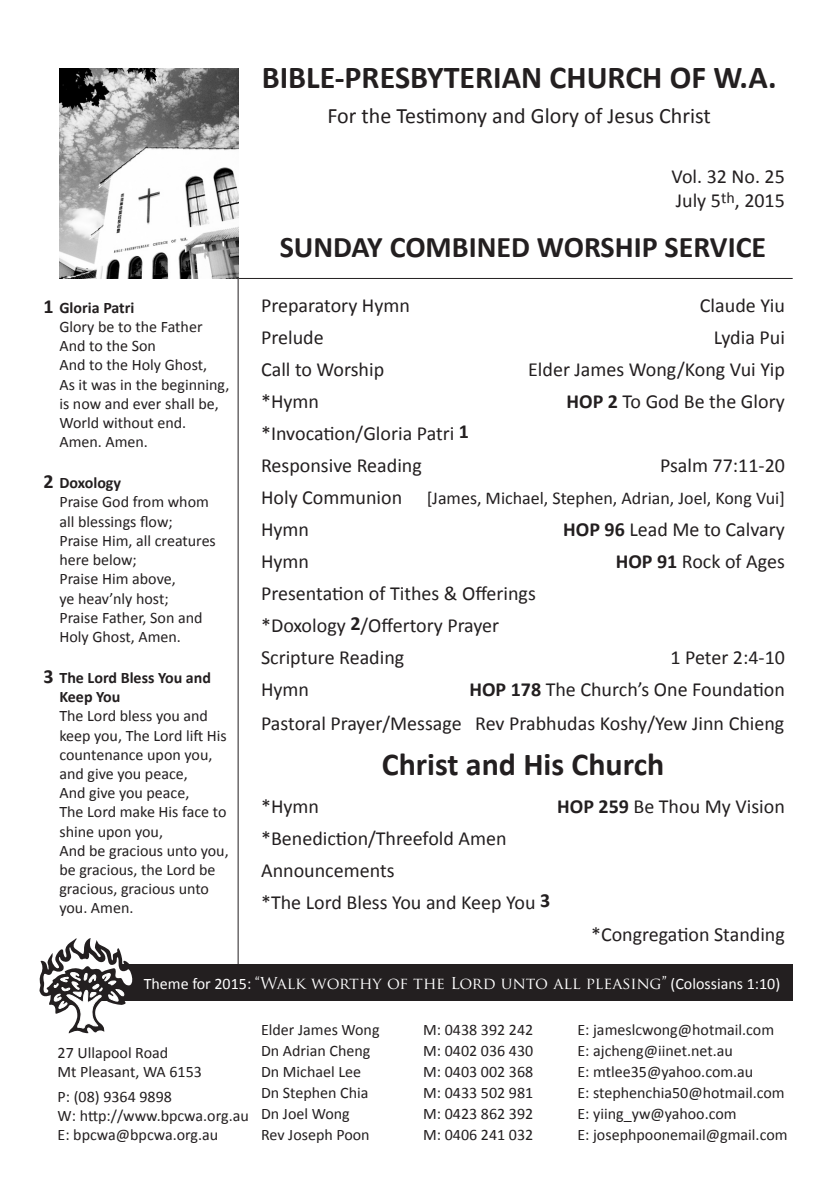
<style>
.page{position:relative;width:840px;height:1191px;background:#fff}
.page>*{position:absolute;margin:0;border:0;box-sizing:border-box;transform-origin:0 0}
.t1{font:700 32px "Calibri";color:#231f20}
.t2{font:700 30px "Calibri";color:#231f20}
.t3{font:22px "Calibri";color:#231f20}
.t4{font:20px "Calibri";color:#231f20}
.t5{font:18px "Calibri";color:#231f20}
.Gloria_Patri__Doxolo{font:16px/19.2px "Calibri";color:#231f20}
.t6{font:16px "Trajan Pro";color:#fff}
.Gloria_Patri__Doxolo-2{font:700 16px/19.2px "Calibri";color:#231f20}
.s1{font-size:20px}
.s2{font-weight:700}
.s3{font-family:"Calibri"}
</style>
<div class="page">
<div style="left:60px;top:964px;width:732px;height:36px;background:#231f20"></div>
<hr style="left:238px;top:268px;width:1px;height:708px;background:#231f20">
<hr style="left:225px;top:278px;width:567px;height:1px;background:#231f20">
<svg style="left:39px;top:938px;width:98px;height:95px"></svg>
<img style="left:60px;top:68px;width:178px;height:211px">
<p class="t1" style="left:262px;top:57px;width:516px">BIBLE-PRESBYTERIAN CHURCH OF W.A.</p>
<p class="t3" style="left:327px;top:102px;width:385px">For the Testimony and Glory of Jesus Christ</p>
<p class="t4" style="left:671px;top:164px;width:115px">Vol. 32 No. 25</p>
<p class="t4" style="left:675px;top:188px;width:111px">July 5<sup>th</sup>, 2015</p>
<p class="Gloria_Patri__Doxolo-2" style="left:43px;top:298px;width:92px"><span class="s1">1</span> Gloria Patri</p>
<p class="Gloria_Patri__Doxolo" style="left:59px;top:317px;width:145px">Glory be to the Father</p>
<p class="Gloria_Patri__Doxolo" style="left:59px;top:336px;width:98px">And to the Son</p>
<p class="Gloria_Patri__Doxolo" style="left:59px;top:355px;width:149px">And to the Holy Ghost,</p>
<p class="Gloria_Patri__Doxolo" style="left:59px;top:375px;width:171px">As it was in the beginning,</p>
<p class="Gloria_Patri__Doxolo" style="left:59px;top:394px;width:161px">is now and ever shall be,</p>
<p class="Gloria_Patri__Doxolo" style="left:59px;top:413px;width:128px">World without end.</p>
<p class="Gloria_Patri__Doxolo" style="left:59px;top:432px;width:90px">Amen. Amen.</p>
<p class="Gloria_Patri__Doxolo-2" style="left:43px;top:473px;width:79px"><span class="s1">2</span> Doxology</p>
<p class="Gloria_Patri__Doxolo" style="left:59px;top:492px;width:151px">Praise God from whom</p>
<p class="Gloria_Patri__Doxolo" style="left:59px;top:512px;width:115px">all blessings flow;</p>
<p class="Gloria_Patri__Doxolo" style="left:59px;top:531px;width:158px">Praise Him, all creatures</p>
<p class="Gloria_Patri__Doxolo" style="left:59px;top:550px;width:79px">here below;</p>
<p class="Gloria_Patri__Doxolo" style="left:59px;top:569px;width:118px">Praise Him above,</p>
<p class="Gloria_Patri__Doxolo" style="left:59px;top:588px;width:111px">ye heav’nly host;</p>
<p class="Gloria_Patri__Doxolo" style="left:59px;top:608px;width:144px">Praise Father, Son and</p>
<p class="Gloria_Patri__Doxolo" style="left:59px;top:627px;width:123px">Holy Ghost, Amen.</p>
<p class="Gloria_Patri__Doxolo-2" style="left:59px;top:668px;width:153px;text-indent:-16px"><span class="s1">3</span> The Lord Bless You and<br>Keep You</p>
<p class="Gloria_Patri__Doxolo" style="left:59px;top:706px;width:171px">The Lord bless you and keep you, The Lord lift His countenance upon you, and give you peace,<br>And give you peace,<br>The Lord make His face to shine upon you,<br>And be gracious unto you, be gracious, the Lord be gracious, gracious unto you. Amen.</p>
<p class="t2" style="left:279px;top:228px;width:488px">SUNDAY COMBINED WORSHIP SERVICE</p>
<p class="t4" style="left:261px;top:292px;width:150px">Preparatory Hymn</p>
<p class="t4" style="left:699px;top:292px;width:86px">Claude Yiu</p>
<p class="t4" style="left:261px;top:324px;width:64px">Prelude</p>
<p class="t4" style="left:713px;top:324px;width:73px">Lydia Pui</p>
<p class="t4" style="left:261px;top:356px;width:125px">Call to Worship</p>
<p class="t4" style="left:528px;top:356px;width:258px">Elder James Wong/Kong Vui Yip</p>
<p class="t4" style="left:261px;top:388px;width:59px">*Hymn</p>
<p class="t4" style="left:566px;top:388px;width:220px"><span class="s2">HOP 2</span> To God Be the Glory</p>
<p class="t4" style="left:261px;top:420px;width:209px">*Invocation/Gloria Patri <span class="s2">1</span></p>
<p class="t4" style="left:261px;top:452px;width:162px">Responsive Reading</p>
<p class="t4" style="left:659px;top:452px;width:126px">Psalm 77:11-20</p>
<p class="t5" style="left:261px;top:486px;width:525px"><span class="s1">Holy Communion</span> [James, Michael, Stephen, Adrian, Joel, Kong Vui]</p>
<p class="t4" style="left:261px;top:516px;width:49px">Hymn</p>
<p class="t4" style="left:563px;top:516px;width:223px"><span class="s2">HOP 96</span> Lead Me to Calvary</p>
<p class="t4" style="left:261px;top:548px;width:49px">Hymn</p>
<p class="t4" style="left:615px;top:548px;width:170px"><span class="s2">HOP 91</span> Rock of Ages</p>
<p class="t4" style="left:261px;top:580px;width:276px">Presentation of Tithes &amp; Offerings</p>
<p class="t4" style="left:261px;top:612px;width:239px">*Doxology <span class="s2">2</span>/Offertory Prayer</p>
<p class="t4" style="left:261px;top:644px;width:145px">Scripture Reading</p>
<p class="t4" style="left:670px;top:644px;width:116px">1 Peter 2:4-10</p>
<p class="t4" style="left:261px;top:676px;width:49px">Hymn</p>
<p class="t4" style="left:469px;top:676px;width:317px"><span class="s2">HOP 178</span> The Church’s One Foundation</p>
<p class="t4" style="left:261px;top:710px;width:524px">Pastoral Prayer/Message Rev Prabhudas Koshy/Yew Jinn Chieng</p>
<p class="t1" style="left:381px;top:744px;width:284px">Christ and His Church</p>
<p class="t4" style="left:261px;top:793px;width:59px">*Hymn</p>
<p class="t4" style="left:557px;top:793px;width:229px"><span class="s2">HOP 259</span> Be Thou My Vision</p>
<p class="t4" style="left:261px;top:825px;width:247px">*Benediction/Threefold Amen</p>
<p class="t4" style="left:261px;top:857px;width:135px">Announcements</p>
<p class="t4" style="left:261px;top:889px;width:290px">*The Lord Bless You and Keep You <span class="s2">3</span></p>
<p class="t4" style="left:590px;top:921px;width:195px">*Congregation Standing</p>
<p class="t6" style="left:144px;top:972px;width:637px"><span class="s3">Theme for 2015:</span> “Walk worthy of the Lord unto all pleasing” <span class="s3">(Colossians 1:10)</span></p>
<p class="Gloria_Patri__Doxolo" style="left:261px;top:1020px;width:120px">Elder James Wong</p>
<p class="Gloria_Patri__Doxolo" style="left:423px;top:1020px;width:111px">M: 0438 392 242</p>
<p class="Gloria_Patri__Doxolo" style="left:577px;top:1020px;width:198px">E: jameslcwong@hotmail.com</p>
<p class="Gloria_Patri__Doxolo" style="left:261px;top:1041px;width:111px">Dn Adrian Cheng</p>
<p class="Gloria_Patri__Doxolo" style="left:423px;top:1041px;width:111px">M: 0402 036 430</p>
<p class="Gloria_Patri__Doxolo" style="left:577px;top:1041px;width:157px">E: ajcheng@iinet.net.au</p>
<p class="Gloria_Patri__Doxolo" style="left:261px;top:1062px;width:101px">Dn Michael Lee</p>
<p class="Gloria_Patri__Doxolo" style="left:423px;top:1062px;width:111px">M: 0403 002 368</p>
<p class="Gloria_Patri__Doxolo" style="left:577px;top:1062px;width:177px">E: mtlee35@yahoo.com.au</p>
<p class="Gloria_Patri__Doxolo" style="left:261px;top:1083px;width:109px">Dn Stephen Chia</p>
<p class="Gloria_Patri__Doxolo" style="left:423px;top:1083px;width:111px">M: 0433 502 981</p>
<p class="Gloria_Patri__Doxolo" style="left:577px;top:1083px;width:209px">E: stephenchia50@hotmail.com</p>
<p class="Gloria_Patri__Doxolo" style="left:261px;top:1104px;width:90px">Dn Joel Wong</p>
<p class="Gloria_Patri__Doxolo" style="left:423px;top:1104px;width:111px">M: 0423 862 392</p>
<p class="Gloria_Patri__Doxolo" style="left:577px;top:1104px;width:161px">E: yiing_yw@yahoo.com</p>
<p class="Gloria_Patri__Doxolo" style="left:261px;top:1125px;width:110px">Rev Joseph Poon</p>
<p class="Gloria_Patri__Doxolo" style="left:423px;top:1125px;width:111px">M: 0406 241 032</p>
<p class="Gloria_Patri__Doxolo" style="left:577px;top:1125px;width:211px">E: josephpoonemail@gmail.com</p>
<p class="Gloria_Patri__Doxolo" style="left:58px;top:1043px;width:112px">27 Ullapool Road</p>
<p class="Gloria_Patri__Doxolo" style="left:58px;top:1062px;width:146px">Mt Pleasant, WA 6153</p>
<p class="Gloria_Patri__Doxolo" style="left:58px;top:1087px;width:193px">P: (08) 9364 9898<br>W: http://www.bpcwa.org.au<br>E: bpcwa@bpcwa.org.au</p>
</div>
